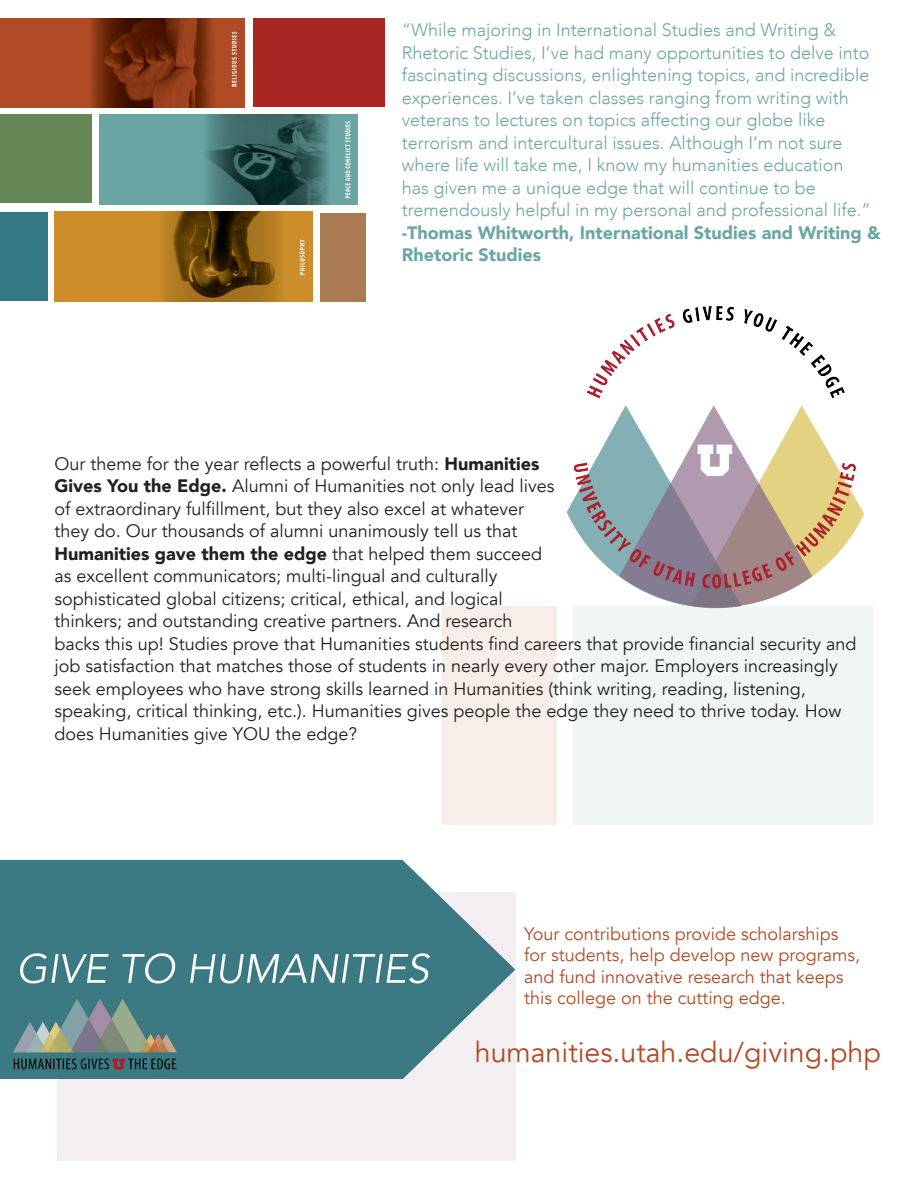
<style>
.page{position:relative;width:918px;height:1188px;background:#fff}
.page>*{position:absolute;margin:0;border:0;box-sizing:border-box;transform-origin:0 0}
.t1{font:28.5px "Avenir";color:#b14b25}
.t2{font:18px/22.5px "Avenir";color:#231f20}
.t3{font:300 18px/22.5px "Avenir";color:#69a6a4}
.t4{font:18px/21.6px "Avenir";color:#b14b25}
.t5{font:900 18px/22.5px "Avenir";color:#69a6a4}
.s1{font-weight:900}
</style>
<div class="page">
<div style="left:573px;top:606px;width:299px;height:219px;background:#f0f6f5"></div>
<div style="left:57px;top:892px;width:459px;height:268px;background:#f2eef1"></div>
<div style="left:442px;top:606px;width:115px;height:219px;background:#f7ede9"></div>
<img style="left:100px;top:115px;width:258px;height:89px">
<img style="left:55px;top:212px;width:258px;height:90px">
<img style="left:0;top:18px;width:245px;height:90px">
<div style="left:0;top:115px;width:92px;height:88px;background:#658756"></div>
<div style="left:0;top:212px;width:47px;height:88px;background:#347883"></div>
<div style="left:320px;top:213px;width:46px;height:89px;background:#aa7b53"></div>
<div style="left:253px;top:18px;width:131px;height:88px;background:#aa2625"></div>
<img style="left:567px;top:306px;width:297px;height:303px">
<img style="left:0;top:860px;width:516px;height:218px">
<p class="t3" style="left:402px;top:19px;width:470px">“While majoring in International Studies and Writing &amp; Rhetoric Studies, I’ve had many opportunities to delve into fascinating discussions, enlightening topics, and incredible experiences. I’ve taken classes ranging from writing with veterans to lectures on topics affecting our globe like terrorism and intercultural issues. Although I’m not sure where life will take me, I know my humanities education has given me a unique edge that will continue to be tremendously helpful in my personal and professional life.”</p>
<p class="t5" style="left:402px;top:221px;width:480px">-Thomas Whitworth, International Studies and Writing &amp;<br>Rhetoric Studies</p>
<p class="t2" style="left:54px;top:453px;width:803px">Our theme for the year reflects a powerful truth: <span class="s1">Humanities<br>Gives You the Edge.</span> Alumni of Humanities not only lead lives<br>of extraordinary fulfillment, but they also excel at whatever<br>they do. Our thousands of alumni unanimously tell us that<br><span class="s1">Humanities gave them the edge</span> that helped them succeed<br>as excellent communicators; multi-lingual and culturally<br>sophisticated global citizens; critical, ethical, and logical<br>thinkers; and outstanding creative partners. And research<br>backs this up! Studies prove that Humanities students find careers that provide financial security and job satisfaction that matches those of students in nearly every other major. Employers increasingly seek employees who have strong skills learned in Humanities (think writing, reading, listening, speaking, critical thinking, etc.). Humanities gives people the edge they need to thrive today. How does Humanities give YOU the edge?</p>
<p class="t4" style="left:524px;top:923px;width:337px">Your contributions provide scholarships for students, help develop new programs, and fund innovative research that keeps this college on the cutting edge.</p>
<p class="t1" style="left:475px;top:1035px;width:407px">humanities.utah.edu/giving.php</p>
</div>
